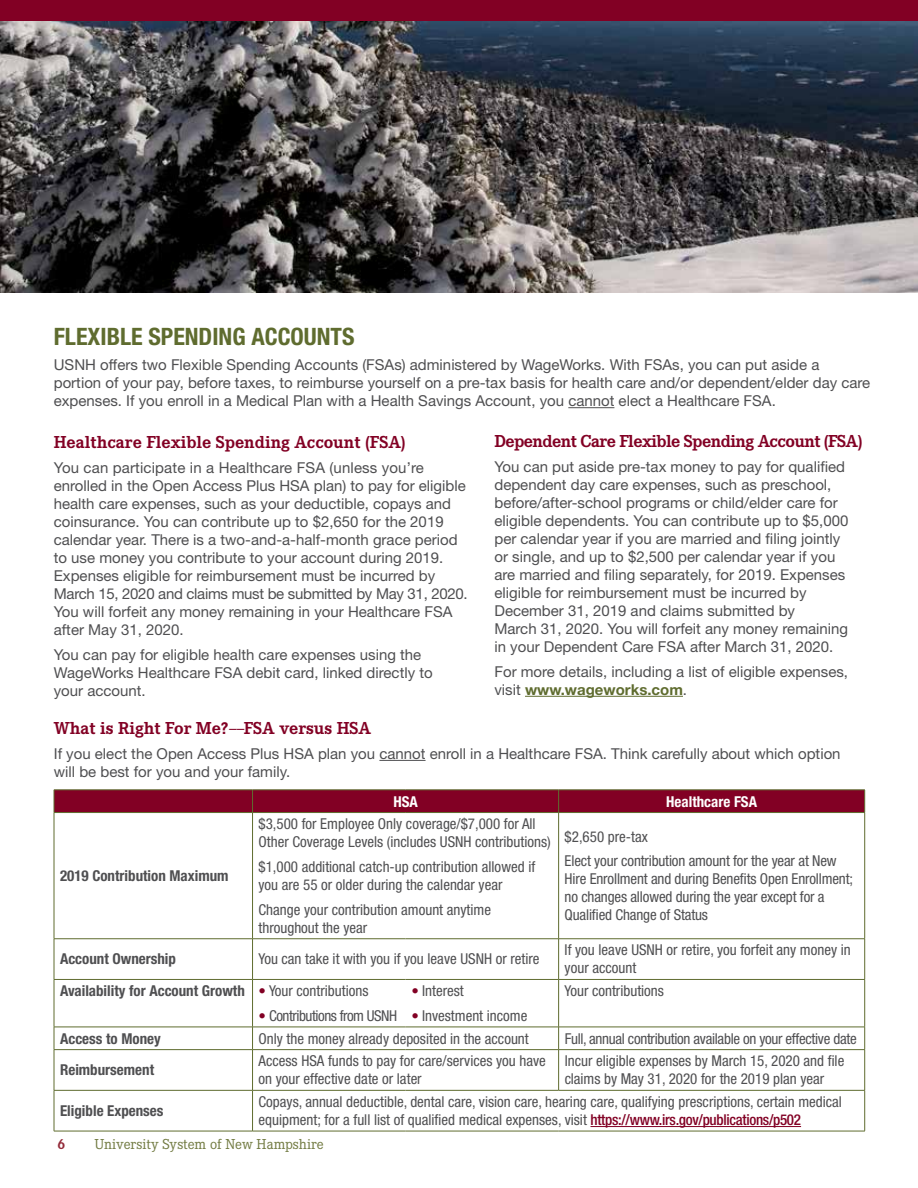
<style>
.page{position:relative;width:918px;height:1188px;background:#fff}
.page>*{position:absolute;margin:0;border:0;box-sizing:border-box;transform-origin:0 0}
.t1{font:700 condensed 24px "Helvetica Neue LT Std";color:#5f6c2f}
.t2{font:700 18px "Corporate E Pro";color:#820024}
.t3{font:700 18px "Corporate E Pro";letter-spacing:-.03em;color:#820024}
.t4{font:15px/18px "Helvetica Neue LT Std";color:#4f4f51}
.t5{font:condensed 15px/18px "Helvetica Neue LT Std";color:#4f4f51}
.t6{font:700 condensed 15px "Helvetica Neue LT Std";color:#4f4f51}
.t7{font:condensed 15px "Helvetica Neue LT Std";letter-spacing:-.02em;color:#4f4f51}
.t8{font:15px "Corporate E Pro";color:#727b42}
.t9{font:condensed 15px "Helvetica Neue LT Std";letter-spacing:-.03em;color:#4f4f51}
.t10{font:700 condensed 15px "Helvetica Neue LT Std";color:#fff}
.t11{font:700 15px "Corporate E Pro";color:#932a39}
.s1{font-weight:700;color:#5f6c2f}
.s2{font-family:"Sabon LT Std";font-weight:400;font-stretch:normal;color:#820024}
.s3{font-weight:400}
.s4{font-family:"Sabon LT Std";font-stretch:normal;color:#820024}
.s5{font-weight:500;color:#820024}
</style>
<div class="page">
<hr style="left:568px;top:407px;width:46px;height:1px;background:#4f4f51">
<hr style="left:525px;top:696px;width:158px;height:1px;background:#5f6c2f">
<hr style="left:379px;top:760px;width:47px;height:1px;background:#4f4f51">
<hr style="left:252px;top:813px;width:1px;height:126px;background:#5f6c2f">
<hr style="left:558px;top:813px;width:1px;height:126px;background:#5f6c2f">
<hr style="left:54px;top:938px;width:199px;height:1px;background:#5f6c2f">
<hr style="left:253px;top:938px;width:153px;height:1px;background:#5f6c2f">
<hr style="left:252px;top:939px;width:1px;height:40px;background:#5f6c2f">
<hr style="left:406px;top:938px;width:153px;height:1px;background:#5f6c2f">
<hr style="left:559px;top:938px;width:306px;height:1px;background:#5f6c2f">
<hr style="left:558px;top:939px;width:1px;height:40px;background:#5f6c2f">
<hr style="left:54px;top:979px;width:199px;height:1px;background:#5f6c2f">
<hr style="left:253px;top:979px;width:153px;height:1px;background:#5f6c2f">
<hr style="left:252px;top:980px;width:1px;height:47px;background:#5f6c2f">
<hr style="left:559px;top:979px;width:306px;height:1px;background:#5f6c2f">
<hr style="left:54px;top:1027px;width:199px;height:1px;background:#5f6c2f">
<hr style="left:253px;top:1027px;width:153px;height:1px;background:#5f6c2f">
<svg style="left:252px;top:1027px;width:1px;height:22px"></svg>
<hr style="left:559px;top:1027px;width:306px;height:1px;background:#5f6c2f">
<svg style="left:558px;top:1028px;width:1px;height:21px"></svg>
<hr style="left:54px;top:1049px;width:199px;height:1px;background:#5f6c2f">
<hr style="left:253px;top:1049px;width:153px;height:1px;background:#5f6c2f">
<hr style="left:252px;top:1050px;width:1px;height:40px;background:#5f6c2f">
<hr style="left:406px;top:1049px;width:153px;height:1px;background:#5f6c2f">
<hr style="left:559px;top:1049px;width:306px;height:1px;background:#5f6c2f">
<hr style="left:558px;top:1050px;width:1px;height:40px;background:#5f6c2f">
<hr style="left:54px;top:1090px;width:199px;height:1px;background:#5f6c2f">
<hr style="left:54px;top:813px;width:1px;height:126px;background:#5f6c2f">
<hr style="left:864px;top:813px;width:1px;height:126px;background:#5f6c2f">
<hr style="left:54px;top:939px;width:1px;height:40px;background:#5f6c2f">
<hr style="left:864px;top:939px;width:1px;height:40px;background:#5f6c2f">
<hr style="left:54px;top:980px;width:1px;height:47px;background:#5f6c2f">
<hr style="left:864px;top:980px;width:1px;height:47px;background:#5f6c2f">
<svg style="left:54px;top:1027px;width:1px;height:22px"></svg>
<svg style="left:864px;top:1027px;width:1px;height:22px"></svg>
<hr style="left:54px;top:1050px;width:1px;height:40px;background:#5f6c2f">
<hr style="left:864px;top:1050px;width:1px;height:40px;background:#5f6c2f">
<hr style="left:54px;top:1091px;width:1px;height:40px;background:#5f6c2f">
<hr style="left:54px;top:1131px;width:199px;height:1px;background:#5f6c2f">
<div style="left:54px;top:790px;width:811px;height:22px;background:#820024"></div>
<hr style="left:54px;top:812px;width:199px;height:1px;background:#5f6c2f">
<hr style="left:253px;top:812px;width:153px;height:1px;background:#5f6c2f">
<hr style="left:406px;top:812px;width:153px;height:1px;background:#5f6c2f">
<hr style="left:559px;top:812px;width:306px;height:1px;background:#5f6c2f">
<hr style="left:253px;top:1090px;width:153px;height:1px;background:#5f6c2f">
<hr style="left:252px;top:1091px;width:1px;height:40px;background:#5f6c2f">
<hr style="left:406px;top:1090px;width:153px;height:1px;background:#5f6c2f">
<hr style="left:559px;top:1090px;width:306px;height:1px;background:#5f6c2f">
<hr style="left:864px;top:1091px;width:1px;height:40px;background:#5f6c2f">
<hr style="left:253px;top:1131px;width:153px;height:1px;background:#5f6c2f">
<hr style="left:406px;top:1131px;width:153px;height:1px;background:#5f6c2f">
<hr style="left:559px;top:1131px;width:306px;height:1px;background:#5f6c2f">
<hr style="left:406px;top:979px;width:153px;height:1px;background:#5f6c2f">
<hr style="left:558px;top:980px;width:1px;height:47px;background:#5f6c2f">
<hr style="left:406px;top:1027px;width:153px;height:1px;background:#5f6c2f">
<hr style="left:590px;top:1126px;width:211px;height:1px;background:#820024">
<div style="left:0;top:0;width:918px;height:22px;background:#820024"></div>
<img style="left:0;top:22px;width:918px;height:271px">
<h1 class="t1" style="left:54px;top:322px;width:302px">FLEXIBLE SPENDING ACCOUNTS</h1>
<p class="t4" style="left:54px;top:356px;width:818px">USNH offers two Flexible Spending Accounts (FSAs) administered by WageWorks. With FSAs, you can put aside a portion of your pay, before taxes, to reimburse yourself on a pre-tax basis for health care and/or dependent/elder day care expenses. If you enroll in a Medical Plan with a Health Savings Account, you cannot elect a Healthcare FSA.</p>
<p class="t3" style="left:494px;top:428px;width:370px">Dependent Care Flexible Spending Account (FSA)</p>
<p class="t4" style="left:494px;top:457px;width:356px">You can put aside pre-tax money to pay for qualified dependent day care expenses, such as preschool, before/after-school programs or child/elder care for eligible dependents. You can contribute up to $5,000 per calendar year if you are married and filing jointly or single, and up to $2,500 per calendar year if you are married and filing separately, for 2019. Expenses eligible for reimbursement must be incurred by December 31, 2019 and claims submitted by<br>March 31, 2020. You will forfeit any money remaining in your Dependent Care FSA after March 31, 2020.</p>
<p class="t4" style="left:494px;top:662px;width:355px">For more details, including a list of eligible expenses, visit <span class="s1">www.wageworks.com</span>.</p>
<p class="t2" style="left:54px;top:715px;width:319px">What is Right For Me?––FSA versus HSA</p>
<p class="t4" style="left:54px;top:744px;width:788px">If you elect the Open Access Plus HSA plan you cannot enroll in a Healthcare FSA. Think carefully about which option will be best for you and your family.</p>
<p class="t10" style="left:393px;top:792px;width:26px">HSA</p>
<p class="t10" style="left:666px;top:792px;width:92px">Healthcare FSA</p>
<p class="t2" style="left:54px;top:430px;width:353px">Healthcare Flexible Spending Account (FSA)</p>
<p class="t4" style="left:54px;top:459px;width:415px">You can participate in a Healthcare FSA (unless you’re enrolled in the Open Access Plus HSA plan) to pay for eligible health care expenses, such as your deductible, copays and coinsurance. You can contribute up to $2,650 for the 2019 calendar year. There is a two-and-a-half-month grace period to use money you contribute to your account during 2019.<br>Expenses eligible for reimbursement must be incurred by March 15, 2020 and claims must be submitted by May 31, 2020.<br>You will forfeit any money remaining in your Healthcare FSA after May 31, 2020.</p>
<p class="t4" style="left:54px;top:645px;width:380px">You can pay for eligible health care expenses using the<br>WageWorks Healthcare FSA debit card, linked directly to your account.</p>
<p class="t6" style="left:60px;top:867px;width:170px">2019 Contribution Maximum</p>
<p class="t5" style="left:259px;top:815px;width:294px">$3,500 for Employee Only coverage/$7,000 for All<br>Other Coverage Levels (includes USNH contributions)</p>
<p class="t5" style="left:259px;top:858px;width:278px">$1,000 additional catch-up contribution allowed if you are 55 or older during the calendar year</p>
<p class="t5" style="left:259px;top:900px;width:234px">Change your contribution amount anytime throughout the year</p>
<p class="t5" style="left:565px;top:824px;width:274px;line-height:24.8px">$2,650 pre-tax<br>Elect your contribution amount for the year at New</p>
<p class="t5" style="left:565px;top:870px;width:290px">Hire Enrollment and during Benefits Open Enrollment; no changes allowed during the year except for a<br>Qualified Change of Status</p>
<p class="t6" style="left:60px;top:950px;width:118px">Account Ownership</p>
<p class="t5" style="left:259px;top:950px;width:282px">You can take it with you if you leave USNH or retire</p>
<p class="t5" style="left:565px;top:941px;width:288px">If you leave USNH or retire, you forfeit any money in your account</p>
<p class="t6" style="left:60px;top:982px;width:310px">Availability for Account Growth <span class="s2">•</span> <span class="s3">Your contributions</span></p>
<p class="t9" style="left:259px;top:1007px;width:140px"><span class="s4">•</span> Contributions from USNH</p>
<p class="t5" style="left:412px;top:982px;width:54px"><span class="s4">•</span> Interest</p>
<p class="t5" style="left:412px;top:1007px;width:117px"><span class="s4">•</span> Investment income</p>
<p class="t5" style="left:565px;top:982px;width:101px">Your contributions</p>
<p class="t6" style="left:60px;top:1029px;width:102px">Access to Money</p>
<p class="t5" style="left:259px;top:1029px;width:272px">Only the money already deposited in the account</p>
<p class="t7" style="left:565px;top:1030px;width:294px">Full, annual contribution available on your effective date</p>
<p class="t6" style="left:60px;top:1061px;width:96px">Reimbursement</p>
<p class="t5" style="left:259px;top:1052px;width:289px">Access HSA funds to pay for care/services you have on your effective date or later</p>
<p class="t5" style="left:565px;top:1052px;width:281px">Incur eligible expenses by March 15, 2020 and file claims by May 31, 2020 for the 2019 plan year</p>
<p class="t6" style="left:60px;top:1102px;width:105px">Eligible Expenses</p>
<p class="t5" style="left:259px;top:1093px;width:585px">Copays, annual deductible, dental care, vision care, hearing care, qualifying prescriptions, certain medical equipment; for a full list of qualified medical expenses, visit <span class="s5">https://www.irs.gov/publications/p502</span></p>
<p class="t11" style="left:58px;top:1133px;width:9px">6</p>
<p class="t8" style="left:95px;top:1134px;width:231px">University System of New Hampshire</p>
</div>
